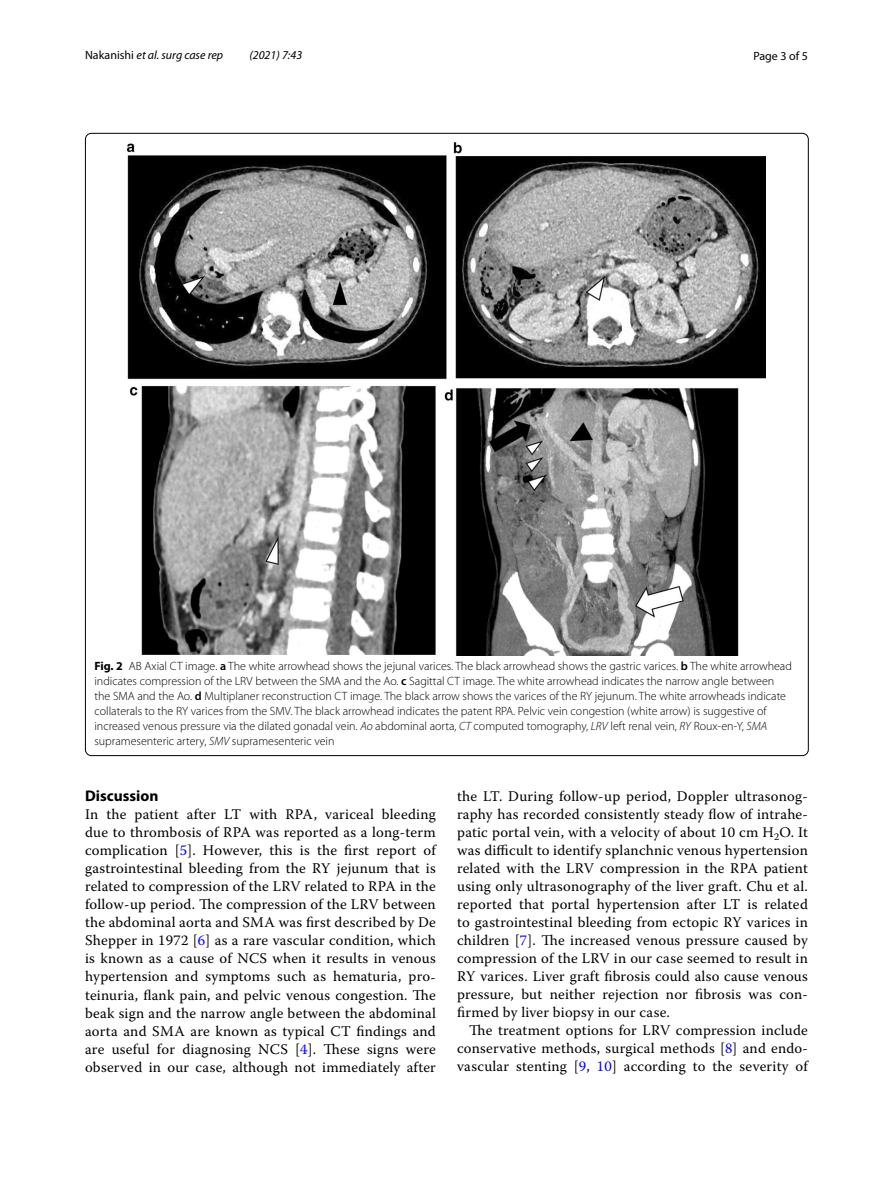
<style>
.page{position:relative;width:893px;height:1187px;background:#fff}
.page>*{position:absolute;margin:0;border:0;box-sizing:border-box;transform-origin:0 0}
.t1{font:700 15.45px "Myriad Pro";color:#000}
.t2{font:14.7px/18px "Warnock Pro";letter-spacing:.015em;color:#000;text-align:justify}
.t3{font:300 12px/15px "Myriad Pro";color:#000}
.t4{font:italic 12px "Myriad Pro";color:#000}
.t5{font:12px "Myriad Pro";color:#000}
.s1{font-style:normal}
.s2{font-weight:700}
.s3{font-weight:600}
.s4{font-style:italic}
.s5{color:#00f}
</style>
<div class="page">
<img style="left:128px;top:142px;width:638px;height:513px">
<p class="t4" style="left:85px;top:48px;width:140px"><span class="s1">Nakanishi</span> et al. surg case rep</p>
<p class="t4" style="left:249px;top:48px;width:54px">(2021) 7:43</p>
<p class="t5" style="left:753px;top:48px;width:56px">Page 3 of 5</p>
<p class="t3" style="left:94px;top:659px;width:699px"><span class="s2">Fig. 2</span> AB Axial CT image. <span class="s3">a</span> The white arrowhead shows the jejunal varices. The black arrowhead shows the gastric varices. <span class="s3">b</span> The white arrowhead indicates compression of the LRV between the SMA and the Ao. <span class="s3">c</span> Sagittal CT image. The white arrowhead indicates the narrow angle between the SMA and the Ao. <span class="s3">d</span> Multiplaner reconstruction CT image. The black arrow shows the varices of the RY jejunum. The white arrowheads indicate collaterals to the RY varices from the SMV. The black arrowhead indicates the patent RPA. Pelvic vein congestion (white arrow) is suggestive of increased venous pressure via the dilated gonadal vein. <span class="s4">Ao</span> abdominal aorta, <span class="s4">CT</span> computed tomography, <span class="s4">LRV</span> left renal vein, <span class="s4">RY</span> Roux-en-Y, <span class="s4">SMA </span>supramesenteric artery, <span class="s4">SMV</span> supramesenteric vein</p>
<p class="t1" style="left:85px;top:786px;width:75px">Discussion</p>
<p class="t2" style="left:85px;top:805px;width:352px">In the patient after LT with RPA, variceal bleeding due to thrombosis of RPA was reported as a long-term complication [<span class="s5">5</span>]. However, this is the first report of gastrointestinal bleeding from the RY jejunum that is related to compression of the LRV related to RPA in the follow-up period. The compression of the LRV between the abdominal aorta and SMA was first described by De Shepper in 1972 [<span class="s5">6</span>] as a rare vascular condition, which is known as a cause of NCS when it results in venous hypertension and symptoms such as hematuria, pro&shy;teinuria, flank pain, and pelvic venous congestion. The beak sign and the narrow angle between the abdominal aorta and SMA are known as typical CT findings and are useful for diagnosing NCS [<span class="s5">4</span>]. These signs were observed in our case, although not immediately after</p>
<p class="t2" style="left:457px;top:786px;width:352px">the LT. During follow-up period, Doppler ultrasonog&shy;raphy has recorded consistently steady flow of intrahe&shy;patic portal vein, with a velocity of about 10 cm H<sub>2</sub>O. It was difficult to identify splanchnic venous hypertension related with the LRV compression in the RPA patient using only ultrasonography of the liver graft. Chu et al. reported that portal hypertension after LT is related to gastrointestinal bleeding from ectopic RY varices in children [<span class="s5">7</span>]. The increased venous pressure caused by compression of the LRV in our case seemed to result in RY varices. Liver graft fibrosis could also cause venous pressure, but neither rejection nor fibrosis was con&shy;firmed by liver biopsy in our case.</p>
<p class="t2" style="left:457px;top:1020px;width:352px;text-indent:12px">The treatment options for LRV compression include conservative methods, surgical methods [<span class="s5">8</span>] and endo&shy;vascular stenting [<span class="s5">9</span>, <span class="s5">10</span>] according to the severity of</p>
</div>
